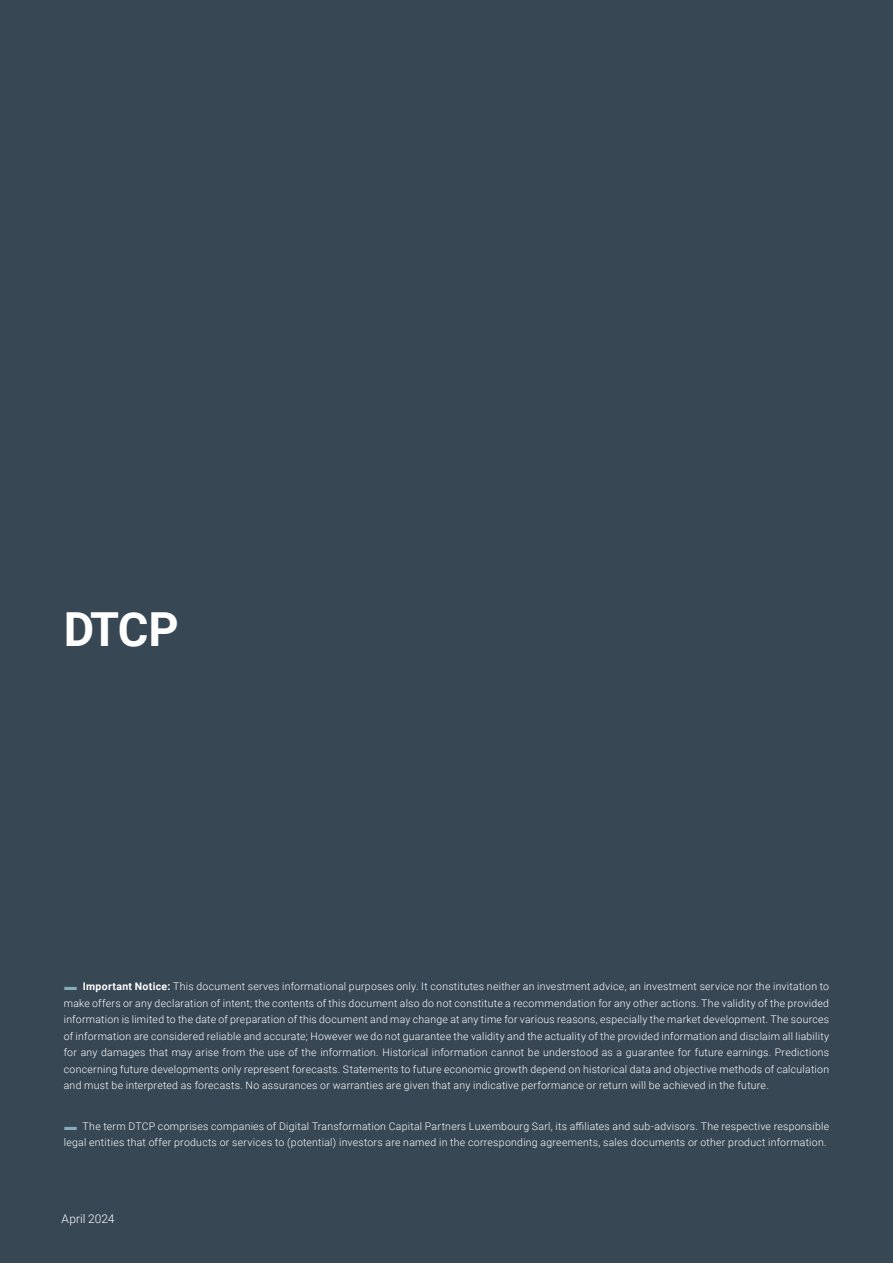
<style>
.page{position:relative;width:893px;height:1263px;background:#374754}
.page>*{position:absolute;margin:0;border:0;box-sizing:border-box;transform-origin:0 0}
.t1{font:700 46.95px "Roboto";color:#fff}
.t2{font:300 12px "Roboto";color:#fff}
.t3{font:300 10.5px/16.5px "Roboto";letter-spacing:.025em;color:#fff;text-align:justify}
.s1{color:#84acb6}
.s2{font-weight:700}
</style>
<div class="page">
<h1 class="t1" style="left:64px;top:596px;width:117px">DTCP</h1>
<p class="t3" style="left:64px;top:978px;width:767px"><span class="s1">■</span> <span class="s2">Important Notice:</span> This document serves informational purposes only. It constitutes neither an investment advice, an investment service nor the invitation to make offers or any declaration of intent; the contents of this document also do not constitute a recommendation for any other actions. The validity of the provided information is limited to the date of preparation of this document and may change at any time for various reasons, especially the market development. The sources of information are considered reliable and accurate; However we do not guarantee the validity and the actuality of the provided information and disclaim all liability for any damages that may arise from the use of the information. Historical information cannot be understood as a guarantee for future earnings. Predictions concerning future developments only represent forecasts. Statements to future economic growth depend on historical data and objective methods of calculation and must be interpreted as forecasts. No assurances or warranties are given that any indicative performance or return will be achieved in the future.</p>
<p class="t3" style="left:64px;top:1117px;width:767px"><span class="s1">■</span> The term DTCP comprises companies of Digital Transformation Capital Partners Luxembourg Sarl, its affiliates and sub-advisors. The respective responsible legal entities that offer products or services to (potential) investors are named in the corresponding agreements, sales documents or other product information.</p>
<p class="t2" style="left:62px;top:1210px;width:54px">April 2024</p>
</div>
